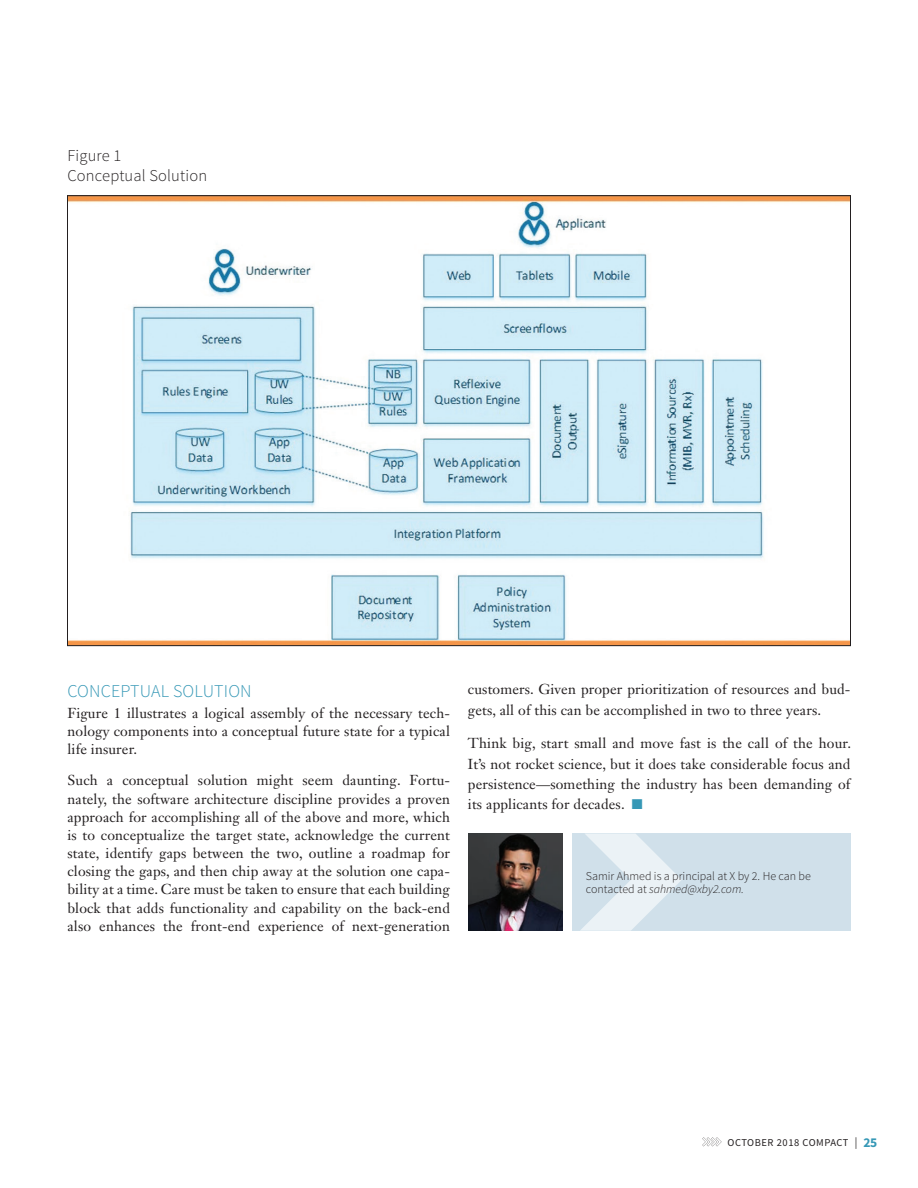
<style>
.page{position:relative;width:918px;height:1188px;background:#fff}
.page>*{position:absolute;margin:0;border:0;box-sizing:border-box;transform-origin:0 0}
.t1{font:300 18px "Source Sans Pro";letter-spacing:.01em;color:#3698b6}
.t2{font:300 16.5px/20.5px "Source Sans Pro";letter-spacing:.01em;color:#231f20}
.t3{font:14.25px/18.1px "Janson Text LT Std";letter-spacing:.01em;color:#231f20;text-align:justify}
.t4{font:300 12px/13.5px "Source Sans Pro";color:#231f20}
.t5{font:10.5px "Source Sans Pro";letter-spacing:.05em;color:#231f20}
.s1{color:#3698b6}
.s2{font-style:italic}
.s3{font-size:11.7px}
.s4{font-weight:700;font-size:13.5px;color:#3698b6}
</style>
<div class="page">
<svg style="left:702px;top:1137px;width:20px;height:9px"></svg>
<div style="left:572px;top:833px;width:278px;height:98px;background:#d0e0ea"></div>
<svg style="left:580px;top:833px;width:102px;height:98px"></svg>
<img style="left:468px;top:833px;width:94px;height:98px">
<img style="left:69px;top:197px;width:780px;height:447px">
<p class="t2" style="left:68px;top:145px;width:141px">Figure 1<br>Conceptual Solution</p>
<p class="t1" style="left:68px;top:680px;width:186px">CONCEPTUAL SOLUTION</p>
<p class="t3" style="left:68px;top:703px;width:384px">Figure 1 illustrates a logical assembly of the necessary tech&shy;nology components into a conceptual future state for a typical life insurer.</p>
<p class="t3" style="left:68px;top:771px;width:384px">Such a conceptual solution might seem daunting. Fortu&shy;nately, the software architecture discipline provides a proven approach for accomplishing all of the above and more, which is to conceptualize the target state, acknowledge the current state, identify gaps between the two, outline a roadmap for closing the gaps, and then chip away at the solution one capa&shy;bility at a time. Care must be taken to ensure that each building block that adds functionality and capability on the back-end also enhances the front-end experience of next-generation</p>
<p class="t3" style="left:468px;top:679px;width:384px;line-height:20.2px">customers. Given proper prioritization of resources and bud&shy;gets, all of this can be accomplished in two to three years.</p>
<p class="t3" style="left:468px;top:733px;width:385px;line-height:20.2px">Think big, start small and move fast is the call of the hour.<br>It’s not rocket science, but it does take considerable focus and persistence—something the industry has been demanding of its applicants for decades. <span class="s1">■</span></p>
<p class="t4" style="left:586px;top:869px;width:226px">Samir Ahmed is a principal at X by 2. He can be contacted at <span class="s2">sahmed@xby2.com.</span></p>
<p class="t5" style="left:728px;top:1136px;width:151px">OCTOBER 2018 COMPACT <span class="s3">|</span> <span class="s4">25</span></p>
</div>
